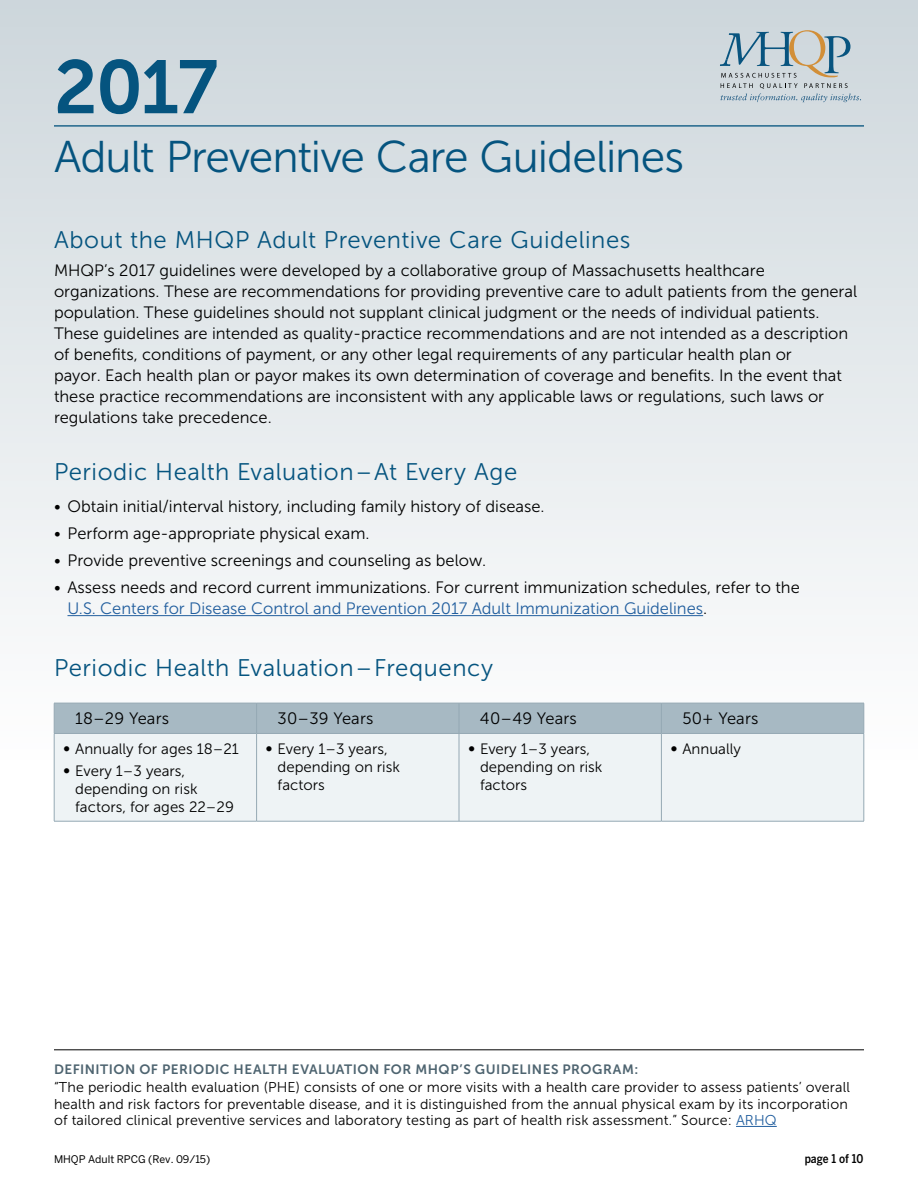
<style>
.page{position:relative;width:918px;height:1188px;background:#fff}
.page>*{position:absolute;margin:0;border:0;box-sizing:border-box;transform-origin:0 0}
.t1{font:75px "Museo Sans 700";color:#05547f}
.t2{font:44.4px "Museo Sans 300";letter-spacing:-.02em;color:#05547f}
.t3{font:24px "Museo Sans 300";letter-spacing:.02em;color:#05547f}
.t4{font:16.5px/21px "Museo Sans 300";color:#000}
.t5{font:15px/18px "Museo Sans 300";color:#000}
.t6{font:14.25px/16.5px "Museo Sans 300";letter-spacing:.01em;color:#000}
.t7{font:13.5px "Museo Sans 700";letter-spacing:.035em;color:#4e6470}
.t8{font:500 12px "Benton Sans Cond";color:#000}
.t9{font:10.5px "Benton Sans";color:#000}
.s1{color:#215e9e}
.s2{font-size:18px}
</style>
<div class="page">
<div style="left:0;top:0;width:918px;height:825px;background:linear-gradient(to bottom,#cdd6dc,#fff)"></div>
<svg style="left:720px;top:30px;width:141px;height:72px"></svg>
<hr style="left:54px;top:125px;width:810px;height:2px;background:#05547f">
<hr style="left:68px;top:615px;width:635px;height:1px;background:#215e9e">
<div style="left:55px;top:704px;width:809px;height:29px;background:#a7b9c3"></div>
<div style="left:55px;top:734px;width:809px;height:87px;background:#eef3f5"></div>
<hr style="left:257px;top:703px;width:202px;height:1px;background:#95a9b4">
<hr style="left:459px;top:703px;width:202px;height:1px;background:#95a9b4">
<hr style="left:661px;top:703px;width:203px;height:1px;background:#95a9b4">
<hr style="left:54px;top:703px;width:203px;height:1px;background:#95a9b4">
<hr style="left:54px;top:703px;width:1px;height:30px;background:#95a9b4">
<hr style="left:256px;top:703px;width:1px;height:30px;background:#95a9b4">
<hr style="left:54px;top:733px;width:203px;height:1px;background:#95a9b4">
<hr style="left:54px;top:734px;width:1px;height:87px;background:#95a9b4">
<hr style="left:257px;top:733px;width:202px;height:1px;background:#95a9b4">
<hr style="left:459px;top:733px;width:202px;height:1px;background:#95a9b4">
<hr style="left:661px;top:733px;width:203px;height:1px;background:#95a9b4">
<hr style="left:54px;top:821px;width:203px;height:1px;background:#95a9b4">
<hr style="left:257px;top:821px;width:202px;height:1px;background:#95a9b4">
<hr style="left:459px;top:821px;width:202px;height:1px;background:#95a9b4">
<hr style="left:661px;top:821px;width:203px;height:1px;background:#95a9b4">
<hr style="left:459px;top:703px;width:1px;height:30px;background:#95a9b4">
<hr style="left:661px;top:703px;width:1px;height:30px;background:#95a9b4">
<hr style="left:864px;top:703px;width:1px;height:30px;background:#95a9b4">
<hr style="left:256px;top:734px;width:1px;height:87px;background:#95a9b4">
<hr style="left:459px;top:734px;width:1px;height:87px;background:#95a9b4">
<hr style="left:661px;top:734px;width:1px;height:87px;background:#95a9b4">
<hr style="left:864px;top:734px;width:1px;height:87px;background:#95a9b4">
<hr style="left:54px;top:1050px;width:810px;height:1px;background:#000">
<hr style="left:736px;top:1126px;width:41px;height:1px;background:#215e9e">
<h1 class="t1" style="left:54px;top:46px;width:166px">2017</h1>
<h2 class="t2" style="left:54px;top:133px;width:632px">Adult Preventive Care Guidelines</h2>
<h3 class="t3" style="left:54px;top:226px;width:578px">About the MHQP Adult Preventive Care Guidelines</h3>
<p class="t4" style="left:54px;top:260px;width:805px">MHQP’s 2017 guidelines were developed by a collaborative group of Massachusetts healthcare organizations. These are recommendations for providing preventive care to adult patients from the general population. These guidelines should not supplant clinical judgment or the needs of individual patients.<br>These guidelines are intended as quality-practice recommendations and are not intended as a description of benefits, conditions of payment, or any other legal requirements of any particular health plan or<br>payor. Each health plan or payor makes its own determination of coverage and benefits. In the event that these practice recommendations are inconsistent with any applicable laws or regulations, such laws or regulations take precedence.</p>
<h3 class="t3" style="left:54px;top:459px;width:465px">Periodic Health Evaluation – At Every Age</h3>
<p class="t4" style="left:54px;top:496px;width:492px">• Obtain initial/interval history, including family history of disease.</p>
<p class="t4" style="left:54px;top:523px;width:317px">• Perform age-appropriate physical exam.</p>
<p class="t4" style="left:54px;top:550px;width:434px">• Provide preventive screenings and counseling as below.</p>
<p class="t4" style="left:67px;top:577px;width:734px;text-indent:-13px">• Assess needs and record current immunizations. For current immunization schedules, refer to the<br><span class="s1">U.S. Centers for Disease Control and Prevention 2017 Adult Immunization Guidelines</span>.</p>
<h3 class="t3" style="left:54px;top:655px;width:441px">Periodic Health Evaluation – Frequency</h3>
<p class="t4" style="left:75px;top:708px;width:95px">18–29 Years</p>
<p class="t4" style="left:278px;top:708px;width:97px">30–39 Years</p>
<p class="t4" style="left:480px;top:708px;width:98px">40–49 Years</p>
<p class="t4" style="left:682px;top:708px;width:78px">50+ Years</p>
<p class="t5" style="left:63px;top:740px;width:177px"><span class="s2">•</span> Annually for ages 18–21</p>
<p class="t5" style="left:75px;top:762px;width:160px;text-indent:-12px"><span class="s2">•</span> Every 1–3 years, depending on risk factors, for ages 22–29</p>
<p class="t5" style="left:278px;top:740px;width:124px;text-indent:-12px"><span class="s2">•</span> Every 1–3 years, depending on risk factors</p>
<p class="t5" style="left:480px;top:740px;width:124px;text-indent:-12px"><span class="s2">•</span> Every 1–3 years, depending on risk factors</p>
<p class="t5" style="left:670px;top:740px;width:72px"><span class="s2">•</span> Annually</p>
<p class="t7" style="left:54px;top:1062px;width:586px">DEFINITION OF PERIODIC HEALTH EVALUATION FOR MHQP’S GUIDELINES PROGRAM:</p>
<p class="t6" style="left:54px;top:1079px;width:797px">“The periodic health evaluation (PHE) consists of one or more visits with a health care provider to assess patients’ overall health and risk factors for preventable disease, and it is distinguished from the annual physical exam by its incorporation of tailored clinical preventive services and laboratory testing as part of health risk assessment.” Source: <span class="s1">ARHQ</span></p>
<p class="t9" style="left:54px;top:1153px;width:158px">MHQP Adult RPCG (Rev. 09/15)</p>
<p class="t8" style="left:805px;top:1151px;width:60px">page 1 of 10</p>
</div>
